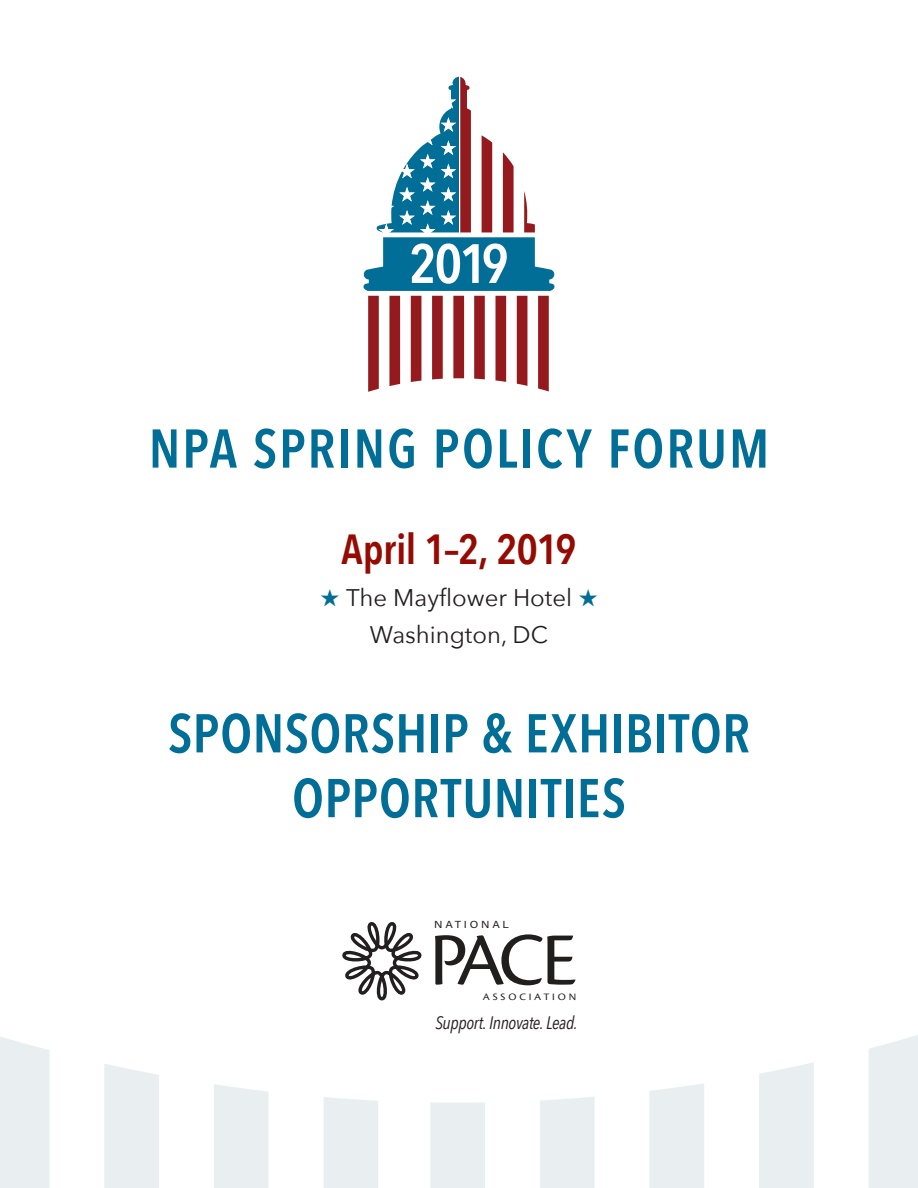
<style>
.page{position:relative;width:918px;height:1188px;background:#fff}
.page>*{position:absolute;margin:0;border:0;box-sizing:border-box;transform-origin:0 0}
.t1{font:77.7px "Cronos Pro";color:#211e1e}
.t2{font:600 54px "Avenir Next Condensed";letter-spacing:.015em;color:#006e96}
.t3{font:600 54px "Avenir Next Condensed";letter-spacing:.04em;color:#006e96}
.t4{font:600 42px "Avenir Next Condensed";letter-spacing:-.015em;color:#950a03}
.t5{font:24px "Avenir Next";color:#231f20}
.t6{font:italic 18px "Avenir Next Condensed";letter-spacing:-.025em;color:#231f20}
.t7{font:10.2px "Cronos Pro";letter-spacing:.25em;color:#211e1e;scale:1.11 1}
.t8{font:10.2px "Acumin Pro";letter-spacing:.245em;color:#211e1e;scale:1.11 1}
.s1{color:#006e96}
</style>
<div class="page">
<div style="left:0;top:1036px;width:50px;height:152px;background:#e9eff1"></div>
<div style="left:104px;top:1064px;width:55px;height:124px;background:#e9eff1"></div>
<div style="left:214px;top:1084px;width:55px;height:104px;background:#e9eff1"></div>
<div style="left:324px;top:1097px;width:54px;height:91px;background:#e9eff1"></div>
<div style="left:430px;top:1102px;width:55px;height:86px;background:#e9eff1"></div>
<div style="left:540px;top:1097px;width:55px;height:91px;background:#e9eff1"></div>
<div style="left:649px;top:1083px;width:55px;height:105px;background:#e9eff1"></div>
<div style="left:759px;top:1062px;width:55px;height:126px;background:#e9eff1"></div>
<div style="left:869px;top:1035px;width:49px;height:153px;background:#e9eff1"></div>
<svg style="left:363px;top:77px;width:192px;height:315px"></svg>
<svg style="left:342px;top:922px;width:80px;height:79px"></svg>
<p class="t3" style="left:149px;top:402px;width:622px">NPA SPRING POLICY FORUM</p>
<p class="t4" style="left:342px;top:513px;width:236px">April 1–2, 2019</p>
<p class="t5" style="left:320px;top:578px;width:279px"><span class="s1">★</span> The Mayflower Hotel <span class="s1">★</span></p>
<p class="t5" style="left:370px;top:614px;width:180px">Washington, DC</p>
<p class="t2" style="left:168px;top:687px;width:583px">SPONSORSHIP &amp; EXHIBITOR</p>
<p class="t2" style="left:292px;top:752px;width:335px">OPPORTUNITIES</p>
<p class="t8" style="left:434px;top:917px;width:69px">NATIONAL</p>
<p class="t1" style="left:430px;top:915px;width:149px">PACE</p>
<p class="t7" style="left:483px;top:991px;width:86px">ASSOCIATION</p>
<p class="t6" style="left:436px;top:1012px;width:144px">Support. Innovate. Lead.</p>
</div>
